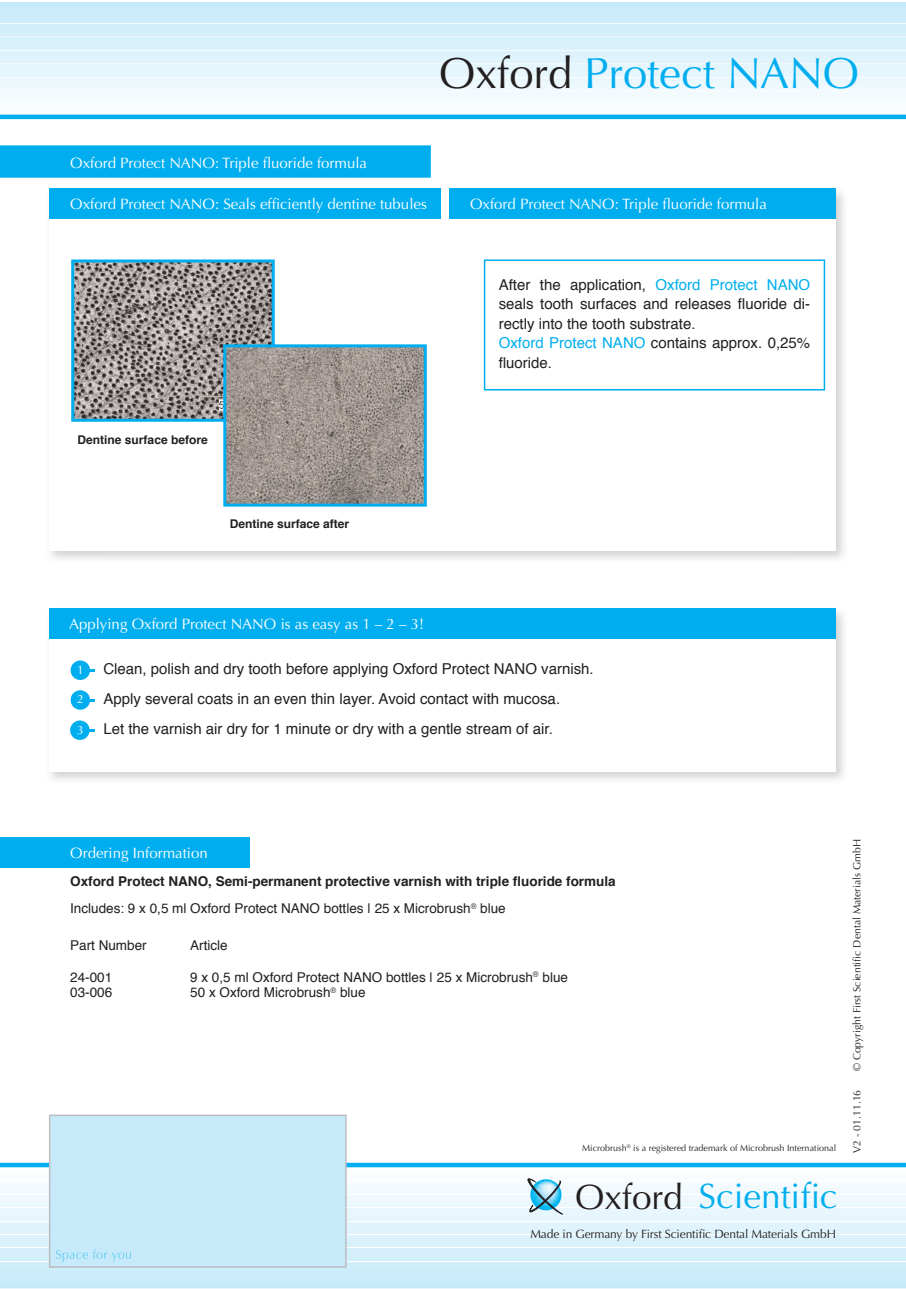
<style>
.page{position:relative;width:906px;height:1289px;background:#fff}
.page>*{position:absolute;margin:0;border:0;box-sizing:border-box;transform-origin:0 0}
.t1{font:43.5px "Optima";color:#00aeef}
.t2{font:35.25px "Optima";color:#00aeef}
.t3{font:15px/19.5px "Helvetica";color:#231f20}
.t4{font:15px "Optima";color:#fff}
.t5{font:700 13.5px/27.8px "Helvetica";color:#231f20}
.t6{font:13.5px "Helvetica";color:#231f20}
.t7{font:12px "Optima";letter-spacing:-.01em;color:#231f20}
.t8{font:700 12px "Helvetica";color:#231f20}
.t9{font:12px "Optima";color:#fff}
.t10{font:10.5px "Optima";color:#231f20}
.t11{font:9px "Optima";color:#231f20}
.s1{color:#231f20}
.s2{color:#00aeef}
.s3{font-weight:400}
</style>
<div class="page">
<div style="left:0;top:2px;width:906px;height:115px;background:linear-gradient(to bottom,#c8eafa,#f6fcfe)"></div>
<svg style="left:0;top:1167px;width:906px;height:121px"></svg>
<div style="left:0;top:145px;width:431px;height:33px;background:#00aeef"></div>
<hr style="left:0;top:23px;width:906px;height:1px;background:#fff">
<hr style="left:0;top:36px;width:906px;height:1px;background:#fff">
<hr style="left:0;top:50px;width:906px;height:1px;background:#fff">
<hr style="left:0;top:63px;width:906px;height:1px;background:#fff">
<hr style="left:0;top:77px;width:906px;height:1px;background:#fff">
<hr style="left:0;top:90px;width:906px;height:1px;background:#fff">
<hr style="left:0;top:115px;width:906px;height:4px;background:#00aeef">
<hr style="left:0;top:1180px;width:906px;height:1px;background:#fff">
<hr style="left:0;top:1193px;width:906px;height:1px;background:#fff">
<hr style="left:0;top:1207px;width:906px;height:1px;background:#fff">
<hr style="left:0;top:1220px;width:906px;height:1px;background:#fff">
<hr style="left:0;top:1234px;width:906px;height:1px;background:#fff">
<div style="left:0;top:1162px;width:906px;height:5px;background:#00aeef"></div>
<hr style="left:0;top:1247px;width:906px;height:1px;background:#fff">
<hr style="left:0;top:1260px;width:906px;height:1px;background:#fff">
<svg style="left:526px;top:1178px;width:37px;height:36px"></svg>
<div style="left:50px;top:1115px;width:296px;height:151px;background:#c6eafa"></div>
<div style="left:49px;top:1114px;width:298px;height:153px;border:2px solid #bcbdc0"></div>
<svg style="left:56px;top:1249px;width:75px;height:12px"></svg>
<hr style="left:0;top:105px;width:906px;height:1px;background:#fff">
<img style="left:440px;top:188px;width:404px;height:52px">
<div style="left:49px;top:190px;width:787px;height:361px;background:#fff"></div>
<div style="left:0;top:836px;width:249px;height:31px;background:#00aeef"></div>
<div style="left:449px;top:188px;width:386px;height:31px;background:#00aeef"></div>
<div style="left:49px;top:188px;width:391px;height:31px;background:#00aeef"></div>
<div style="left:49px;top:608px;width:787px;height:31px;background:#00aeef"></div>
<img style="left:75px;top:263px;width:196px;height:155px">
<div style="left:71px;top:259px;width:204px;height:163px;border:3px solid #00aeef"></div>
<img style="left:227px;top:348px;width:196px;height:154px">
<div style="left:223px;top:344px;width:204px;height:162px;border:3px solid #00aeef"></div>
<div style="left:484px;top:259px;width:341px;height:131px;background:#fff;border:2px solid #00aeef"></div>
<svg style="left:70px;top:720px;width:24px;height:20px"></svg>
<svg style="left:71px;top:690px;width:19px;height:19px"></svg>
<hr style="left:80px;top:698px;width:15px;height:3px;background:#00aeef">
<svg style="left:71px;top:660px;width:24px;height:20px"></svg>
<h1 class="t1" style="left:439px;top:48px;width:421px"><span class="s1">Oxford</span> Protect NANO</h1>
<p class="t4" style="left:70px;top:154px;width:298px">Oxford Protect NANO: Triple fluoride formula</p>
<p class="t4" style="left:70px;top:195px;width:358px">Oxford Protect NANO: Seals efficiently dentine tubules</p>
<p class="t8" style="left:78px;top:429px;width:132px">Dentine surface before</p>
<p class="t4" style="left:470px;top:195px;width:298px">Oxford Protect NANO: Triple fluoride formula</p>
<p class="t3" style="left:499px;top:275px;width:313px">After the application, <span class="s2">Oxford Protect NANO </span>seals tooth surfaces and releases fluoride di&shy;rectly into the tooth substrate.<br><span class="s2">Oxford Protect NANO</span> contains approx. 0,25% fluoride.</p>
<p class="t8" style="left:230px;top:514px;width:121px">Dentine surface after</p>
<p class="t4" style="left:69px;top:615px;width:356px">Applying Oxford Protect NANO is as easy as 1 – 2 – 3!</p>
<p class="t9" style="left:77px;top:662px;width:8px">1</p>
<p class="t9" style="left:77px;top:692px;width:8px">2</p>
<p class="t9" style="left:77px;top:722px;width:8px">3</p>
<p class="t3" style="left:103px;top:654px;width:492px;line-height:30px">Clean, polish and dry tooth before applying Oxford Protect NANO varnish.<br>Apply several coats in an even thin layer. Avoid contact with mucosa.<br>Let the varnish air dry for 1 minute or dry with a gentle stream of air.</p>
<p class="t4" style="left:70px;top:844px;width:139px">Ordering Information</p>
<p class="t5" style="left:70px;top:867px;width:547px">Oxford Protect NANO, Semi-permanent protective varnish with triple fluoride formula<br><span class="s3">Includes: 9 x 0,5 ml Oxford Protect NANO bottles | 25 x Microbrush</span><sup>®</sup> <span class="s3">blue</span></p>
<p class="t6" style="left:70px;top:934px;width:78px">Part Number</p>
<p class="t6" style="left:190px;top:934px;width:39px">Article</p>
<p class="t6" style="left:70px;top:966px;width:44px">24-001</p>
<p class="t6" style="left:190px;top:966px;width:379px">9 x 0,5 ml Oxford Protect NANO bottles | 25 x Microbrush<sup>®</sup> blue</p>
<p class="t6" style="left:70px;top:982px;width:44px">03-006</p>
<p class="t6" style="left:190px;top:982px;width:177px">50 x Oxford Microbrush<sup>®</sup> blue</p>
<p class="t11" style="left:582px;top:1142px;width:255px">Microbrush<sup>®</sup> is a registered trademark of Microbrush International</p>
<h2 class="t2" style="left:575px;top:1175px;width:264px"><span class="s1">Oxford</span> Scientific</h2>
<p class="t7" style="left:530px;top:1227px;width:307px">Made in Germany by First Scientific Dental Materials GmbH</p>
<p class="t10" style="left:850px;top:1071px;width:234px;rotate:-90deg">© Copyright First Scientific Dental Materials GmbH</p>
<p class="t10" style="left:850px;top:1152px;width:65px;rotate:-90deg">V2 - 01.11.16</p>
</div>
